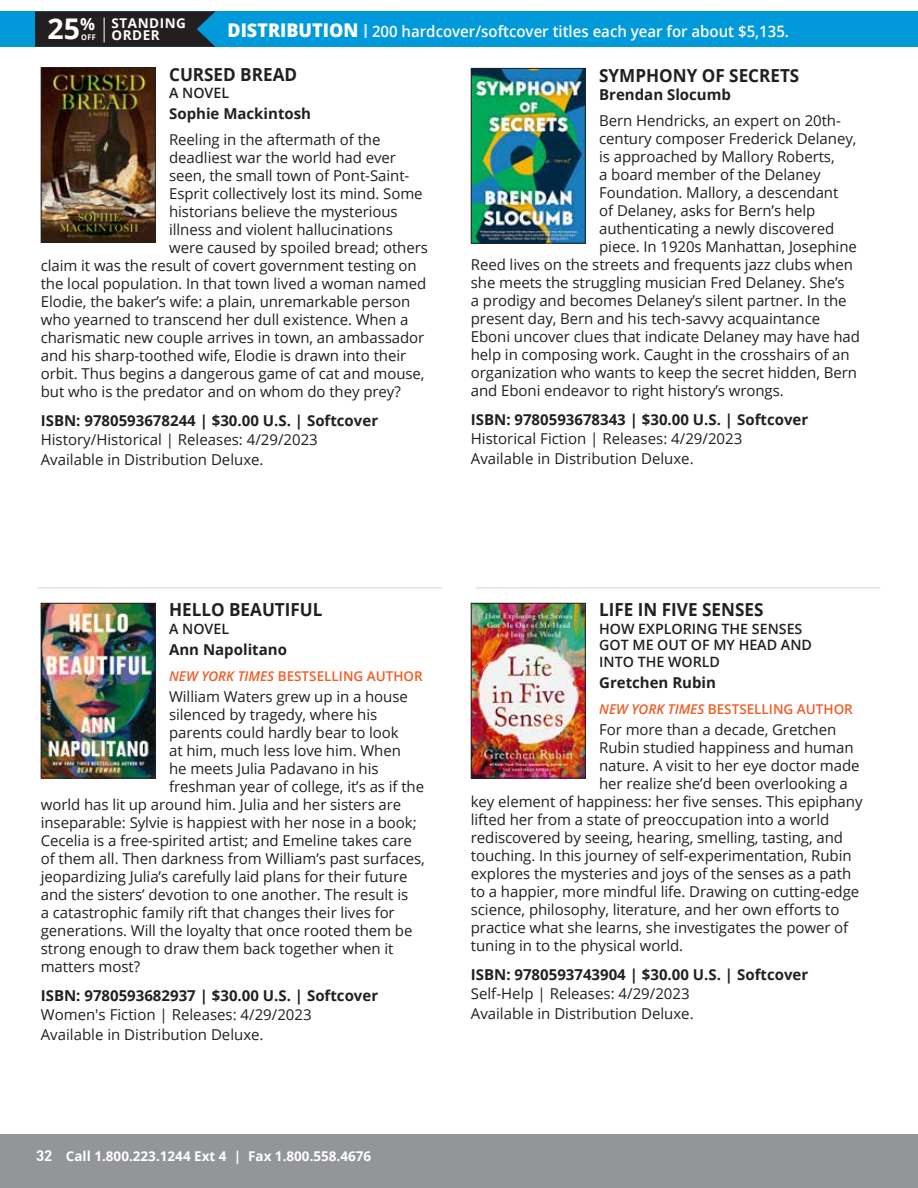
<style>
.page{position:relative;width:918px;height:1188px;background:#fff}
.page>*{position:absolute;margin:0;border:0;box-sizing:border-box;transform-origin:0 0}
.t1{font:700 28.5px "Open Sans";color:#fff}
.t2{font:700 18px "Open Sans";color:#231f20;scale:.95 1}
.t3{font:600 15.75px "Open Sans";color:#fff;scale:.95 1}
.t4{font:15px/19.5px "Open Sans";letter-spacing:-.005em;color:#231f20}
.t5{font:700 15px "Open Sans";color:#231f20}
.t6{font:600 14.25px/16.5px "Open Sans";color:#231f20}
.t7{font:600 13.5px "Open Sans";color:#f15b24}
.t8{font:700 13.5px "Open Sans";color:#fff}
.t9{font:700 13.5px/12px "Open Sans";letter-spacing:.04em;color:#fff}
.s1{font-weight:800;font-size:18.9px}
.s2{font-size:19.5px;color:#c6e4f5}
.s3{font-size:7.8px}
.s4{font-style:italic}
.s5{font-family:"DIN Offc";font-size:15px}
</style>
<div class="page">
<div style="left:0;top:1134px;width:918px;height:54px;background:#939598"></div>
<div style="left:0;top:11px;width:918px;height:36px;background:#009ada"></div>
<svg style="left:35px;top:11px;width:180px;height:36px;background:#21272c"></svg>
<img style="left:43px;top:69px;width:111px;height:172px">
<div style="left:41px;top:67px;width:115px;height:176px;border:1px solid #231f20"></div>
<img style="left:43px;top:605px;width:111px;height:171px">
<div style="left:41px;top:603px;width:115px;height:175px;border:1px solid #231f20"></div>
<img style="left:473px;top:70px;width:111px;height:172px">
<div style="left:471px;top:68px;width:115px;height:176px;border:1px solid #231f20"></div>
<img style="left:473px;top:605px;width:111px;height:171px">
<div style="left:471px;top:603px;width:115px;height:175px;border:1px solid #231f20"></div>
<hr style="left:38px;top:588px;width:404px;height:1px;background:#d1d2d4">
<hr style="left:476px;top:588px;width:404px;height:1px;background:#d1d2d4">
<h1 class="t1" style="left:47px;top:9px;width:49px">25<sup>%</sup></h1>
<p class="t3" style="left:228px;top:20px;width:593px"><span class="s1">DISTRIBUTION</span> <span class="s2">I</span> 200 hardcover/softcover titles each year for about $5,135.</p>
<p class="t9" style="left:81px;top:17px;width:106px;text-indent:30px">STANDING<br><span class="s3">OFF</span> ORDER</p>
<p class="t2" style="left:169px;top:61px;width:136px">CURSED BREAD</p>
<p class="t6" style="left:169px;top:85px;width:62px">A NOVEL</p>
<p class="t5" style="left:169px;top:103px;width:143px">Sophie Mackintosh</p>
<p class="t4" style="left:169px;top:130px;width:213px">Reeling in the aftermath of the</p>
<p class="t4" style="left:169px;top:148px;width:228px">deadliest war the world had ever</p>
<p class="t4" style="left:169px;top:166px;width:242px">seen, the small town of Pont-Saint-</p>
<p class="t4" style="left:169px;top:184px;width:255px">Esprit collectively lost its mind. Some</p>
<p class="t4" style="left:169px;top:202px;width:230px">historians believe the mysterious</p>
<p class="t4" style="left:169px;top:220px;width:225px">illness and violent hallucinations</p>
<p class="t4" style="left:169px;top:238px;width:260px">were caused by spoiled bread; others</p>
<p class="t4" style="left:41px;top:256px;width:377px">claim it was the result of covert government testing on</p>
<p class="t4" style="left:41px;top:274px;width:387px">the local population. In that town lived a woman named</p>
<p class="t4" style="left:41px;top:292px;width:371px">Elodie, the baker’s wife: a plain, unremarkable person</p>
<p class="t4" style="left:41px;top:310px;width:369px">who yearned to transcend her dull existence. When a</p>
<p class="t4" style="left:41px;top:328px;width:385px">charismatic new couple arrives in town, an ambassador</p>
<p class="t4" style="left:41px;top:346px;width:367px">and his sharp-toothed wife, Elodie is drawn into their</p>
<p class="t4" style="left:41px;top:364px;width:385px">orbit. Thus begins a dangerous game of cat and mouse,</p>
<p class="t4" style="left:41px;top:382px;width:362px">but who is the predator and on whom do they prey?</p>
<p class="t5" style="left:41px;top:410px;width:339px">ISBN: 9780593678244 | $30.00 U.S. | Softcover</p>
<p class="t4" style="left:41px;top:430px;width:279px">History/Historical | Releases: 4/29/2023<br>Available in Distribution Deluxe.</p>
<p class="t2" style="left:599px;top:62px;width:212px">SYMPHONY OF SECRETS</p>
<p class="t5" style="left:599px;top:84px;width:133px">Brendan Slocumb</p>
<p class="t4" style="left:599px;top:111px;width:243px">Bern Hendricks, an expert on 20th-</p>
<p class="t4" style="left:599px;top:129px;width:259px">century composer Frederick Delaney,</p>
<p class="t4" style="left:599px;top:147px;width:237px">is approached by Mallory Roberts,</p>
<p class="t4" style="left:599px;top:165px;width:223px">a board member of the Delaney</p>
<p class="t4" style="left:599px;top:183px;width:241px">Foundation. Mallory, a descendant</p>
<p class="t4" style="left:599px;top:201px;width:218px">of Delaney, asks for Bern’s help</p>
<p class="t4" style="left:599px;top:219px;width:237px">authenticating a newly discovered</p>
<p class="t4" style="left:599px;top:237px;width:259px">piece. In 1920s Manhattan, Josephine</p>
<p class="t4" style="left:471px;top:255px;width:384px">Reed lives on the streets and frequents jazz clubs when</p>
<p class="t4" style="left:471px;top:273px;width:375px">she meets the struggling musician Fred Delaney. She’s</p>
<p class="t4" style="left:471px;top:291px;width:377px">a prodigy and becomes Delaney’s silent partner. In the</p>
<p class="t4" style="left:471px;top:309px;width:351px">present day, Bern and his tech-savvy acquaintance</p>
<p class="t4" style="left:471px;top:327px;width:391px">Eboni uncover clues that indicate Delaney may have had</p>
<p class="t4" style="left:471px;top:345px;width:380px">help in composing work. Caught in the crosshairs of an</p>
<p class="t4" style="left:471px;top:363px;width:388px">organization who wants to keep the secret hidden, Bern</p>
<p class="t4" style="left:471px;top:381px;width:315px">and Eboni endeavor to right history’s wrongs.</p>
<p class="t5" style="left:471px;top:409px;width:339px">ISBN: 9780593678343 | $30.00 U.S. | Softcover</p>
<p class="t4" style="left:471px;top:429px;width:273px">Historical Fiction | Releases: 4/29/2023<br>Available in Distribution Deluxe.</p>
<p class="t2" style="left:169px;top:597px;width:163px">HELLO BEAUTIFUL</p>
<p class="t6" style="left:169px;top:620px;width:62px">A NOVEL</p>
<p class="t5" style="left:169px;top:639px;width:119px">Ann Napolitano</p>
<p class="t7" style="left:169px;top:667px;width:255px"><span class="s4">NEW YORK TIMES</span> BESTSELLING AUTHOR</p>
<p class="t4" style="left:169px;top:687px;width:240px">William Waters grew up in a house</p>
<p class="t4" style="left:169px;top:705px;width:210px">silenced by tragedy, where his</p>
<p class="t4" style="left:169px;top:723px;width:231px">parents could hardly bear to look</p>
<p class="t4" style="left:169px;top:741px;width:233px">at him, much less love him. When</p>
<p class="t4" style="left:169px;top:759px;width:211px">he meets Julia Padavano in his</p>
<p class="t4" style="left:169px;top:777px;width:257px">freshman year of college, it’s as if the</p>
<p class="t4" style="left:41px;top:795px;width:362px">world has lit up around him. Julia and her sisters are</p>
<p class="t4" style="left:41px;top:813px;width:377px">inseparable: Sylvie is happiest with her nose in a book;</p>
<p class="t4" style="left:41px;top:831px;width:373px">Cecelia is a free-spirited artist; and Emeline takes care</p>
<p class="t4" style="left:41px;top:849px;width:386px">of them all. Then darkness from William’s past surfaces,</p>
<p class="t4" style="left:41px;top:867px;width:368px">jeopardizing Julia’s carefully laid plans for their future</p>
<p class="t4" style="left:41px;top:885px;width:369px">and the sisters’ devotion to one another. The result is</p>
<p class="t4" style="left:41px;top:903px;width:356px">a catastrophic family rift that changes their lives for</p>
<p class="t4" style="left:41px;top:921px;width:373px">generations. Will the loyalty that once rooted them be</p>
<p class="t4" style="left:41px;top:939px;width:354px">strong enough to draw them back together when it</p>
<p class="t4" style="left:41px;top:957px;width:101px">matters most?</p>
<p class="t5" style="left:41px;top:985px;width:339px">ISBN: 9780593682937 | $30.00 U.S. | Softcover</p>
<p class="t4" style="left:41px;top:1005px;width:272px">Women's Fiction | Releases: 4/29/2023<br>Available in Distribution Deluxe.</p>
<p class="t8" style="left:36px;top:1146px;width:337px"><span class="s5">32</span> Call 1.800.223.1244 Ext 4 | Fax 1.800.558.4676</p>
<p class="t2" style="left:599px;top:597px;width:174px">LIFE IN FIVE SENSES</p>
<p class="t6" style="left:599px;top:620px;width:214px">HOW EXPLORING THE SENSES<br>GOT ME OUT OF MY HEAD AND<br>INTO THE WORLD</p>
<p class="t5" style="left:599px;top:672px;width:118px">Gretchen Rubin</p>
<p class="t7" style="left:599px;top:700px;width:255px"><span class="s4">NEW YORK TIMES</span> BESTSELLING AUTHOR</p>
<p class="t4" style="left:599px;top:720px;width:239px">For more than a decade, Gretchen</p>
<p class="t4" style="left:599px;top:738px;width:256px">Rubin studied happiness and human</p>
<p class="t4" style="left:599px;top:756px;width:262px">nature. A visit to her eye doctor made</p>
<p class="t4" style="left:599px;top:774px;width:250px">her realize she’d been overlooking a</p>
<p class="t4" style="left:471px;top:792px;width:393px">key element of happiness: her five senses. This epiphany</p>
<p class="t4" style="left:471px;top:810px;width:360px">lifted her from a state of preoccupation into a world</p>
<p class="t4" style="left:471px;top:828px;width:374px">rediscovered by seeing, hearing, smelling, tasting, and</p>
<p class="t4" style="left:471px;top:846px;width:382px">touching. In this journey of self-experimentation, Rubin</p>
<p class="t4" style="left:471px;top:864px;width:382px">explores the mysteries and joys of the senses as a path</p>
<p class="t4" style="left:471px;top:882px;width:390px">to a happier, more mindful life. Drawing on cutting-edge</p>
<p class="t4" style="left:471px;top:900px;width:370px">science, philosophy, literature, and her own efforts to</p>
<p class="t4" style="left:471px;top:918px;width:379px">practice what she learns, she investigates the power of</p>
<p class="t4" style="left:471px;top:936px;width:214px">tuning in to the physical world.</p>
<p class="t5" style="left:471px;top:964px;width:339px">ISBN: 9780593743904 | $30.00 U.S. | Softcover</p>
<p class="t4" style="left:471px;top:984px;width:224px">Self-Help | Releases: 4/29/2023<br>Available in Distribution Deluxe.</p>
</div>
